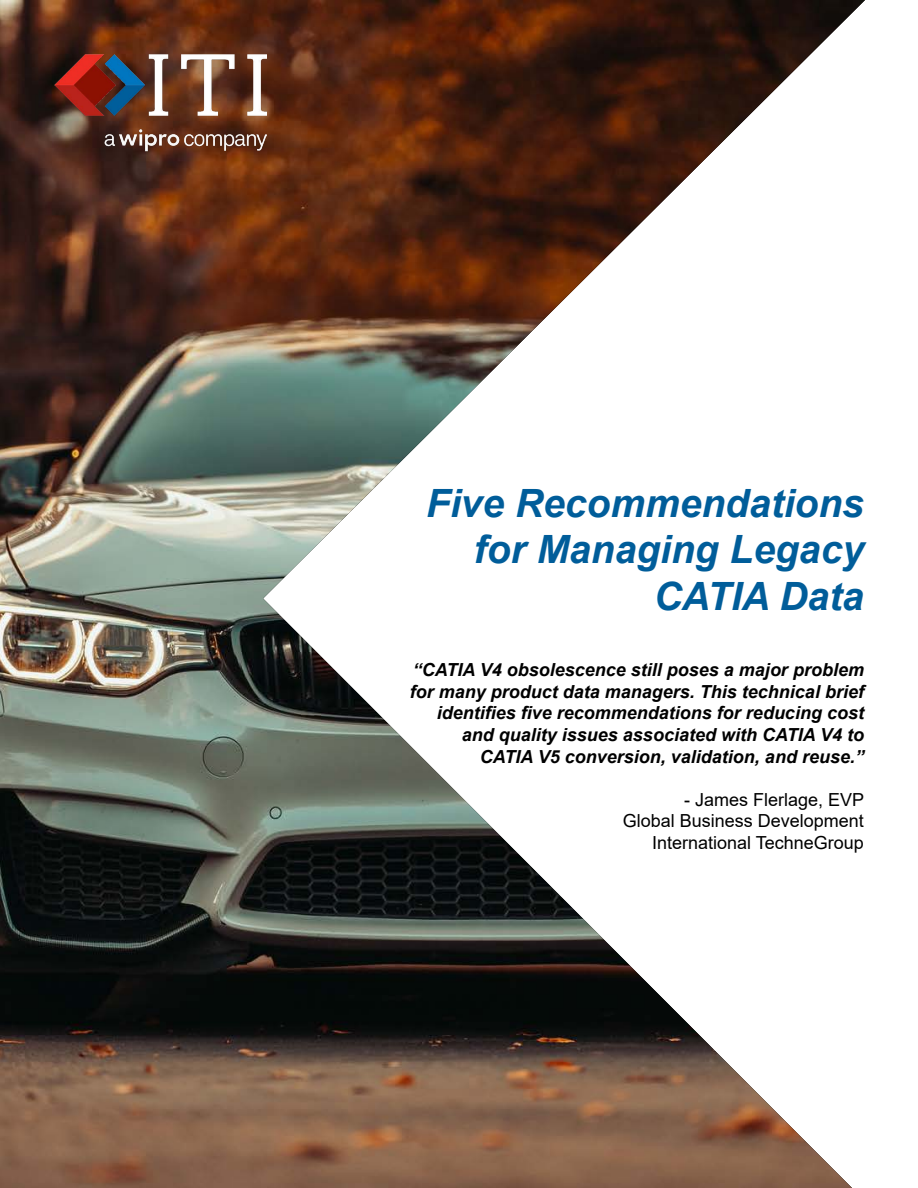
<style>
.page{position:relative;width:918px;height:1188px;background:#fff}
.page>*{position:absolute;margin:0;border:0;box-sizing:border-box;transform-origin:0 0}
.t1{font:italic 700 39px/46.8px "Arial";color:#005d9a;text-align:right}
.t2{font:italic 700 18px/21.6px "Arial";color:#000;text-align:right}
.t3{font:18px/21.6px "Arial";color:#000;text-align:right}
</style>
<div class="page">
<img style="left:0;top:0;width:865px;height:1188px">
<img style="left:54px;top:54px;width:213px;height:98px">
<h1 class="t1" style="left:426px;top:481px;width:439px">Five Recommendations for Managing Legacy<br>CATIA Data</h1>
<p class="t2" style="left:410px;top:660px;width:456px">“CATIA V4 obsolescence still poses a major problem for many product data managers. This technical brief identifies five recommendations for reducing cost and quality issues associated with CATIA V4 to CATIA V5 conversion, validation, and reuse.”</p>
<p class="t3" style="left:623px;top:789px;width:243px">- James Flerlage, EVP<br>Global Business Development<br>International TechneGroup</p>
</div>
